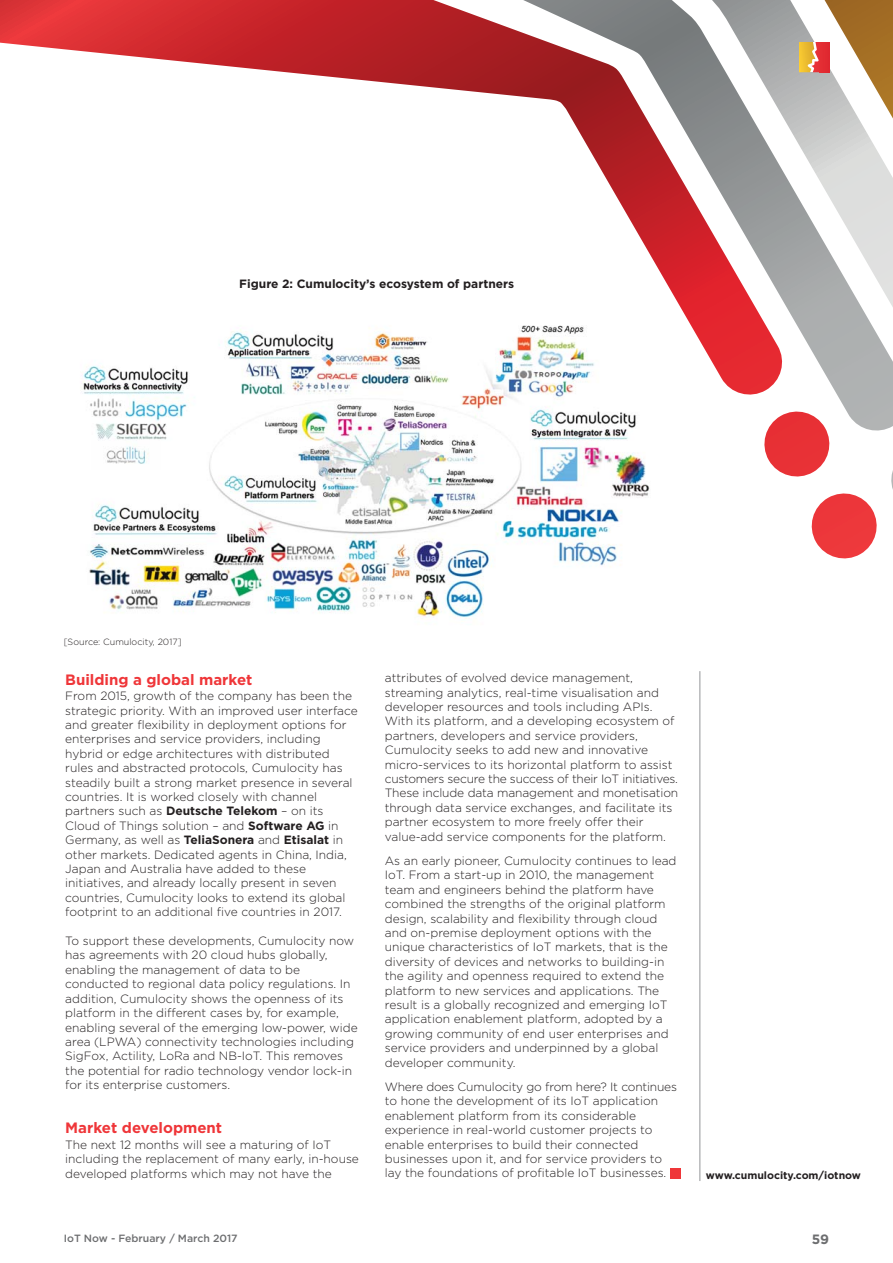
<style>
.page{position:relative;width:893px;height:1263px;background:#fff}
.page>*{position:absolute;margin:0;border:0;box-sizing:border-box;transform-origin:0 0}
.t1{font:700 15px "Gotham";color:#ef3639}
.t2{font:700 13.5px "Gotham";color:#6d6e70}
.t3{font:300 12px/14.4px "Gotham";color:#231f20}
.t4{font:700 12px "Gotham";color:#231f20}
.t5{font:500 10.5px "Gotham";color:#6d6e70}
.t6{font:700 10.5px "Gotham";letter-spacing:-.005em;color:#231f20}
.t7{font:300 9px "Gotham";color:#231f20}
.s1{font-weight:700}
</style>
<div class="page">
<svg style="left:0;top:0;width:612px;height:189px"></svg>
<svg style="left:811px;top:506px;width:66px;height:53px"></svg>
<svg style="left:612px;top:0;width:281px;height:506px"></svg>
<img style="left:83px;top:304px;width:586px;height:315px">
<svg style="left:799px;top:42px;width:21px;height:30px"></svg>
<div style="left:820px;top:42px;width:9px;height:30px;background:#e22b32"></div>
<div style="left:670px;top:1168px;width:10px;height:11px;background:#ef3639"></div>
<hr style="left:699px;top:671px;width:1px;height:510px;background:#939598">
<p class="t4" style="left:239px;top:278px;width:276px">Figure 2: Cumulocity’s ecosystem of partners</p>
<p class="t7" style="left:64px;top:638px;width:119px">[Source: Cumulocity, 2017]</p>
<p class="t1" style="left:65px;top:673px;width:189px">Building a global market</p>
<p class="t3" style="left:65px;top:690px;width:294px">From 2015, growth of the company has been the strategic priority. With an improved user interface and greater flexibility in deployment options for enterprises and service providers, including hybrid or edge architectures with distributed rules and abstracted protocols, Cumulocity has steadily built a strong market presence in several countries. It is worked closely with channel partners such as <span class="s1">Deutsche Telekom</span> – on its Cloud of Things solution – and <span class="s1">Software AG</span> in Germany, as well as <span class="s1">TeliaSonera</span> and <span class="s1">Etisalat</span> in other markets. Dedicated agents in China, India, Japan and Australia have added to these initiatives, and already locally present in seven countries, Cumulocity looks to extend its global footprint to an additional five countries in 2017.</p>
<p class="t3" style="left:65px;top:934px;width:294px">To support these developments, Cumulocity now has agreements with 20 cloud hubs globally, enabling the management of data to be conducted to regional data policy regulations. In addition, Cumulocity shows the openness of its platform in the different cases by, for example, enabling several of the emerging low-power, wide area (LPWA) connectivity technologies including SigFox, Actility, LoRa and NB-IoT. This removes the potential for radio technology vendor lock-in for its enterprise customers.</p>
<p class="t1" style="left:65px;top:1122px;width:158px">Market development</p>
<p class="t3" style="left:65px;top:1138px;width:295px">The next 12 months will see a maturing of IoT including the replacement of many early, in-house developed platforms which may not have the</p>
<p class="t3" style="left:385px;top:672px;width:295px">attributes of evolved device management, streaming analytics, real-time visualisation and developer resources and tools including APIs.<br>With its platform, and a developing ecosystem of partners, developers and service providers, Cumulocity seeks to add new and innovative micro-services to its horizontal platform to assist customers secure the success of their IoT initiatives.<br>These include data management and monetisation through data service exchanges, and facilitate its partner ecosystem to more freely offer their value-add service components for the platform.</p>
<p class="t3" style="left:385px;top:854px;width:293px">As an early pioneer, Cumulocity continues to lead IoT. From a start-up in 2010, the management team and engineers behind the platform have combined the strengths of the original platform design, scalability and flexibility through cloud and on-premise deployment options with the unique characteristics of IoT markets, that is the diversity of devices and networks to building-in the agility and openness required to extend the platform to new services and applications. The result is a globally recognized and emerging IoT application enablement platform, adopted by a growing community of end user enterprises and service providers and underpinned by a global developer community.</p>
<p class="t3" style="left:385px;top:1080px;width:294px">Where does Cumulocity go from here? It continues to hone the development of its IoT application enablement platform from its considerable experience in real-world customer projects to enable enterprises to build their connected businesses upon it, and for service providers to lay the foundations of profitable IoT businesses.</p>
<p class="t6" style="left:706px;top:1171px;width:157px">www.cumulocity.com/iotnow</p>
<p class="t5" style="left:64px;top:1234px;width:175px">IoT Now - February / March 2017</p>
<p class="t2" style="left:812px;top:1234px;width:19px">59</p>
</div>
